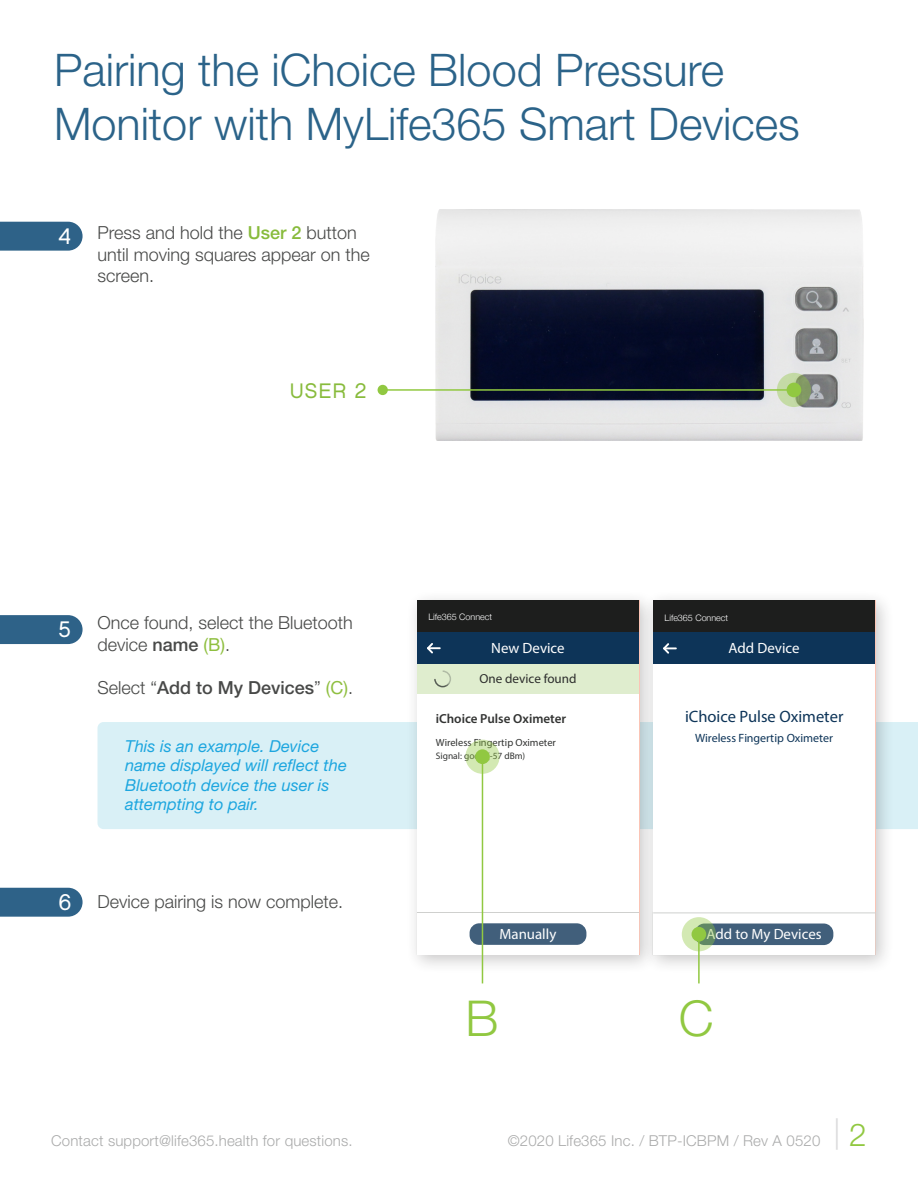
<style>
.page{position:relative;width:918px;height:1188px;background:#fff}
.page>*{position:absolute;margin:0;border:0;box-sizing:border-box;transform-origin:0 0}
.t1{font:300 49.5px "Helvetica Neue LT Std";color:#91c841}
.t2{font:300 45px/54px "Helvetica Neue LT Std";color:#2b6389}
.t3{font:22.5px "Chalet London Nineteen Eighty";color:#fff}
.t4{font:21px "Chalet London Nineteen Eighty";color:#88bb3c}
.t5{font:300 18px/21.6px "Helvetica Neue LT Std";color:#484948}
.t6{font:500 18px "Helvetica Neue LT Std";color:#484948}
.t7{font:italic 16.5px/19.5px "Helvetica Neue LT Std";color:#1da6df}
.t8{font:16.5px "Myriad Pro";color:#0d3458}
.t9{font:300 15px "Helvetica Neue LT Std";letter-spacing:.01em;color:#aaabab}
.t10{font:14.85px "Myriad Pro";color:#fff}
.t11{font:600 13.05px "Myriad Pro";color:#323332}
.t12{font:13.05px "Myriad Pro";color:#2c2d2c}
.t13{font:12px "Myriad Pro";color:#0d3458}
.t14{font:10.5px "Myriad Pro";color:#323332}
.t15{font:9.45px "Myriad Pro";color:#323332}
.t16{font:300 9px "Helvetica Neue";color:#fff}
.s1{font-weight:500;color:#88bb3c}
.s2{font-weight:500}
.s3{font-weight:400;color:#8fbf40}
.s4{font-weight:300}
.s5{font-size:31.5px;color:#91c841}
</style>
<div class="page">
<div style="left:98px;top:722px;width:820px;height:107px;background:#d9f0f6"></div>
<div style="left:642px;top:589px;width:253px;height:385px;background:#231f20;opacity:.25"></div>
<div style="left:406px;top:589px;width:253px;height:385px;background:#231f20;opacity:.25"></div>
<div style="left:653px;top:600px;width:222px;height:355px;background:#fff"></div>
<div style="left:653px;top:632px;width:222px;height:32px;background:#0d3458"></div>
<div style="left:653px;top:600px;width:222px;height:32px;background:#1d1e1d"></div>
<div style="left:695px;top:924px;width:138px;height:21px;background:#415f7b;border-radius:10px"></div>
<svg style="left:663px;top:643px;width:14px;height:11px"></svg>
<hr style="left:653px;top:913px;width:222px;height:1px;background:#cfd0ce">
<svg style="left:417px;top:954px;width:222px;height:1px"></svg>
<div style="left:417px;top:600px;width:222px;height:354px;background:#fff"></div>
<div style="left:417px;top:632px;width:222px;height:32px;background:#0d3458"></div>
<div style="left:417px;top:600px;width:222px;height:32px;background:#1d1e1d"></div>
<div style="left:470px;top:923px;width:116px;height:22px;background:#415f7b;border-radius:10px"></div>
<svg style="left:427px;top:643px;width:14px;height:10px"></svg>
<hr style="left:417px;top:913px;width:222px;height:1px;background:#cfd0ce">
<div style="left:417px;top:664px;width:222px;height:30px;background:#dfedce"></div>
<svg style="left:434px;top:670px;width:17px;height:17px"></svg>
<svg style="left:0;top:888px;width:83px;height:29px;background:#396a8e"></svg>
<svg style="left:0;top:615px;width:83px;height:29px;background:#37698d"></svg>
<svg style="left:682px;top:917px;width:34px;height:34px"></svg>
<div style="left:692px;top:927px;width:14px;height:15px;background:#91c841;border-radius:50%"></div>
<hr style="left:698px;top:934px;width:2px;height:49px;background:#91c841">
<svg style="left:465px;top:740px;width:35px;height:34px"></svg>
<div style="left:475px;top:749px;width:15px;height:15px;background:#91c841;border-radius:50%"></div>
<hr style="left:482px;top:761px;width:1px;height:222px;background:#91c841">
<svg style="left:0;top:222px;width:83px;height:29px;background:#396a8e"></svg>
<img style="left:436px;top:210px;width:428px;height:231px">
<svg style="left:777px;top:373px;width:34px;height:34px"></svg>
<div style="left:787px;top:383px;width:14px;height:14px;background:#91c841;border-radius:50%"></div>
<hr style="left:381px;top:389px;width:410px;height:2px;background:#91c841">
<div style="left:378px;top:385px;width:10px;height:10px;background:#91c841;border-radius:50%"></div>
<p class="t2" style="left:54px;top:42px;width:747px">Pairing the iChoice Blood Pressure<br>Monitor with MyLife365 Smart Devices</p>
<p class="t3" style="left:58px;top:222px;width:14px">4</p>
<p class="t5" style="left:98px;top:221px;width:274px">Press and hold the <span class="s1">User 2</span> button until moving squares appear on the screen.</p>
<p class="t4" style="left:290px;top:377px;width:78px">USER 2</p>
<p class="t3" style="left:58px;top:616px;width:14px">5</p>
<p class="t5" style="left:98px;top:612px;width:257px">Once found, select the Bluetooth device <span class="s2">name</span> <span class="s3">(B)</span>.</p>
<p class="t6" style="left:98px;top:677px;width:257px"><span class="s4">Select “</span>Add to My Devices<span class="s4">”</span> <span class="s3">(C)</span><span class="s4">.</span></p>
<p class="t7" style="left:125px;top:736px;width:223px">This is an example. Device name displayed will reflect the<br>Bluetooth device the user is attempting to pair.</p>
<p class="t3" style="left:58px;top:888px;width:14px">6</p>
<p class="t5" style="left:98px;top:891px;width:247px">Device pairing is now complete.</p>
<p class="t9" style="left:51px;top:1131px;width:303px">Contact support@life365.health for questions.</p>
<p class="t16" style="left:428px;top:610px;width:65px">Life365 Connect</p>
<p class="t16" style="left:665px;top:610px;width:65px">Life365 Connect</p>
<p class="t10" style="left:491px;top:639px;width:75px">New Device</p>
<p class="t10" style="left:729px;top:639px;width:72px">Add Device</p>
<p class="t12" style="left:480px;top:670px;width:98px">One device found</p>
<p class="t11" style="left:436px;top:710px;width:132px">iChoice Pulse Oximeter</p>
<p class="t14" style="left:436px;top:736px;width:122px">Wireless Fingertip Oximeter</p>
<p class="t15" style="left:436px;top:750px;width:91px">Signal: good (-57 dBm)</p>
<p class="t8" style="left:685px;top:707px;width:160px">iChoice Pulse Oximeter</p>
<p class="t13" style="left:695px;top:731px;width:139px">Wireless Fingertip Oximeter</p>
<p class="t10" style="left:500px;top:925px;width:58px">Manually</p>
<p class="t10" style="left:707px;top:925px;width:117px">Add to My Devices</p>
<p class="t1" style="left:465px;top:988px;width:35px">B</p>
<p class="t1" style="left:679px;top:988px;width:36px">C</p>
<p class="t9" style="left:508px;top:1131px;width:360px">©2020 Life365 Inc. / BTP-ICBPM / Rev A 0520 <sup>|</sup> <span class="s5">2</span></p>
</div>
